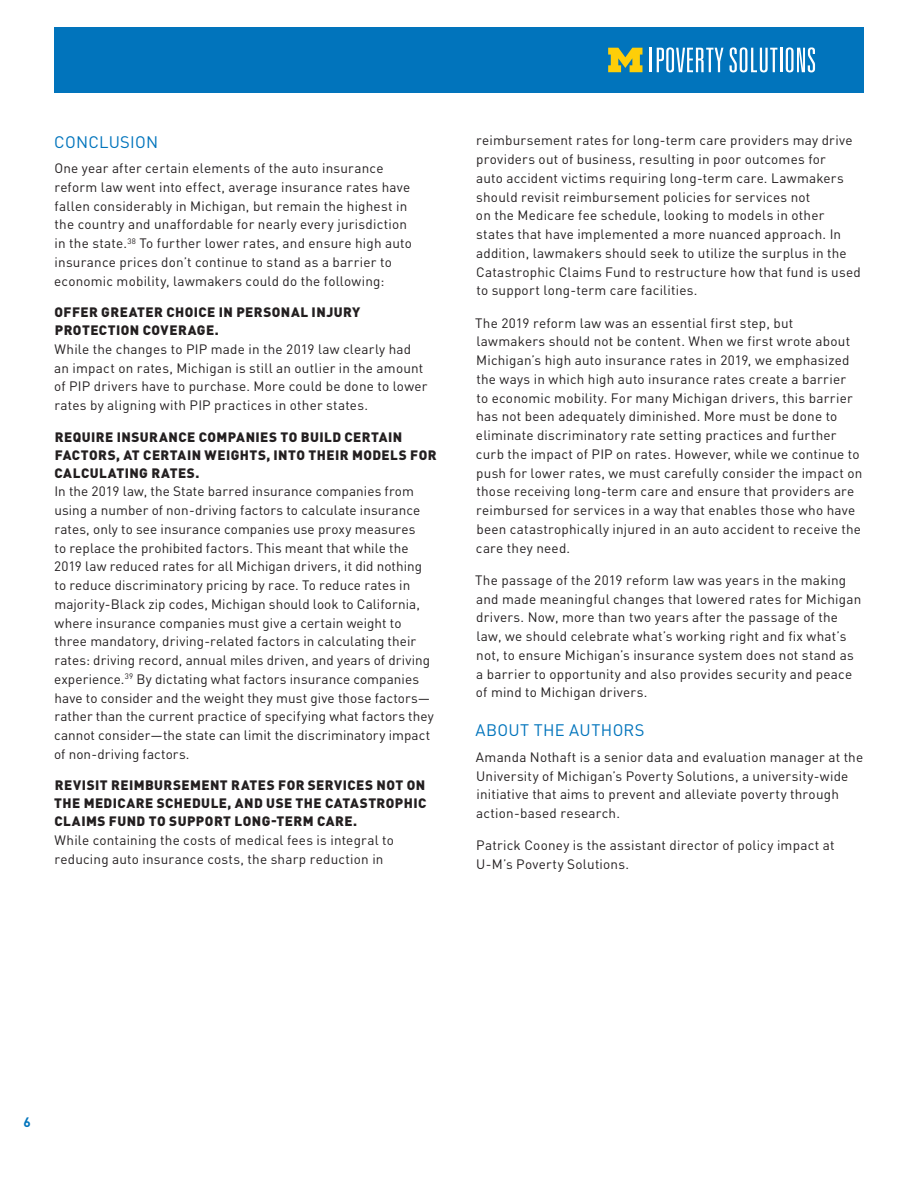
<style>
.page{position:relative;width:918px;height:1188px;background:#fff}
.page>*{position:absolute;margin:0;border:0;box-sizing:border-box;transform-origin:0 0}
.headline{font:16.5px "DINOT";letter-spacing:.015em;color:#0174bc}
.t1{font:13.5px/18.8px "DINOT";letter-spacing:.015em;color:#231f20}
.figure_name{font:900 13.5px/18px "DINOT";letter-spacing:.03em;color:#231f20}
.t2{font:700 13.5px "DINOT";color:#0174bc}
</style>
<div class="page">
<div style="left:54px;top:27px;width:810px;height:66px;background:#0174bc"></div>
<hr style="left:649px;top:48px;width:3px;height:24px;background:#fff">
<svg style="left:608px;top:48px;width:35px;height:24px"></svg>
<svg style="left:657px;top:47px;width:66px;height:25px"></svg>
<svg style="left:730px;top:47px;width:47px;height:25px"></svg>
<hr style="left:780px;top:48px;width:3px;height:24px;background:#fff">
<svg style="left:786px;top:47px;width:29px;height:25px"></svg>
<p class="headline" style="left:54px;top:131px;width:106px">CONCLUSION</p>
<p class="t1" style="left:54px;top:159px;width:359px">One year after certain elements of the auto insurance reform law went into effect, average insurance rates have fallen considerably in Michigan, but remain the highest in the country and unaffordable for nearly every jurisdiction in the state.<sup>38</sup> To further lower rates, and ensure high auto insurance prices don’t continue to stand as a barrier to economic mobility, lawmakers could do the following:</p>
<p class="figure_name" style="left:55px;top:303px;width:307px">OFFER GREATER CHOICE IN PERSONAL INJURY<br>PROTECTION COVERAGE.</p>
<p class="t1" style="left:54px;top:339px;width:375px">While the changes to PIP made in the 2019 law clearly had an impact on rates, Michigan is still an outlier in the amount of PIP drivers have to purchase. More could be done to lower rates by aligning with PIP practices in other states.</p>
<p class="figure_name" style="left:55px;top:427px;width:384px">REQUIRE INSURANCE COMPANIES TO BUILD CERTAIN<br>FACTORS, AT CERTAIN WEIGHTS, INTO THEIR MODELS FOR<br>CALCULATING RATES.</p>
<p class="t1" style="left:54px;top:482px;width:381px">In the 2019 law, the State barred insurance companies from using a number of non-driving factors to calculate insurance rates, only to see insurance companies use proxy measures<br>to replace the prohibited factors. This meant that while the 2019 law reduced rates for all Michigan drivers, it did nothing to reduce discriminatory pricing by race. To reduce rates in majority-Black zip codes, Michigan should look to California, where insurance companies must give a certain weight to three mandatory, driving-related factors in calculating their rates: driving record, annual miles driven, and years of driving experience.<sup>39</sup> By dictating what factors insurance companies have to consider and the weight they must give those factors— rather than the current practice of specifying what factors they cannot consider—the state can limit the discriminatory impact of non-driving factors.</p>
<p class="figure_name" style="left:54px;top:776px;width:374px;text-align:justify">REVISIT REIMBURSEMENT RATES FOR SERVICES NOT ON THE MEDICARE SCHEDULE, AND USE THE CATASTROPHIC CLAIMS FUND TO SUPPORT LONG-TERM CARE.</p>
<p class="t1" style="left:54px;top:831px;width:341px">While containing the costs of medical fees is integral to reducing auto insurance costs, the sharp reduction in</p>
<p class="t1" style="left:476px;top:131px;width:386px">reimbursement rates for long-term care providers may drive providers out of business, resulting in poor outcomes for<br>auto accident victims requiring long-term care. Lawmakers should revisit reimbursement policies for services not<br>on the Medicare fee schedule, looking to models in other states that have implemented a more nuanced approach. In addition, lawmakers should seek to utilize the surplus in the Catastrophic Claims Fund to restructure how that fund is used to support long-term care facilities.</p>
<p class="t1" style="left:475px;top:313px;width:389px">The 2019 reform law was an essential first step, but lawmakers should not be content. When we first wrote about Michigan’s high auto insurance rates in 2019, we emphasized the ways in which high auto insurance rates create a barrier<br>to economic mobility. For many Michigan drivers, this barrier has not been adequately diminished. More must be done to eliminate discriminatory rate setting practices and further curb the impact of PIP on rates. However, while we continue to push for lower rates, we must carefully consider the impact on those receiving long-term care and ensure that providers are reimbursed for services in a way that enables those who have been catastrophically injured in an auto accident to receive the care they need.</p>
<p class="t1" style="left:475px;top:570px;width:388px">The passage of the 2019 reform law was years in the making and made meaningful changes that lowered rates for Michigan drivers. Now, more than two years after the passage of the law, we should celebrate what’s working right and fix what’s not, to ensure Michigan’s insurance system does not stand as a barrier to opportunity and also provides security and peace of mind to Michigan drivers.</p>
<p class="headline" style="left:475px;top:720px;width:171px">ABOUT THE AUTHORS</p>
<p class="t1" style="left:476px;top:747px;width:389px">Amanda Nothaft is a senior data and evaluation manager at the University of Michigan’s Poverty Solutions, a university-wide initiative that aims to prevent and alleviate poverty through action-based research.</p>
<p class="t1" style="left:476px;top:836px;width:360px">Patrick Cooney is the assistant director of policy impact at<br>U-M’s Poverty Solutions.</p>
<p class="t2" style="left:23px;top:1114px;width:9px">6</p>
</div>
